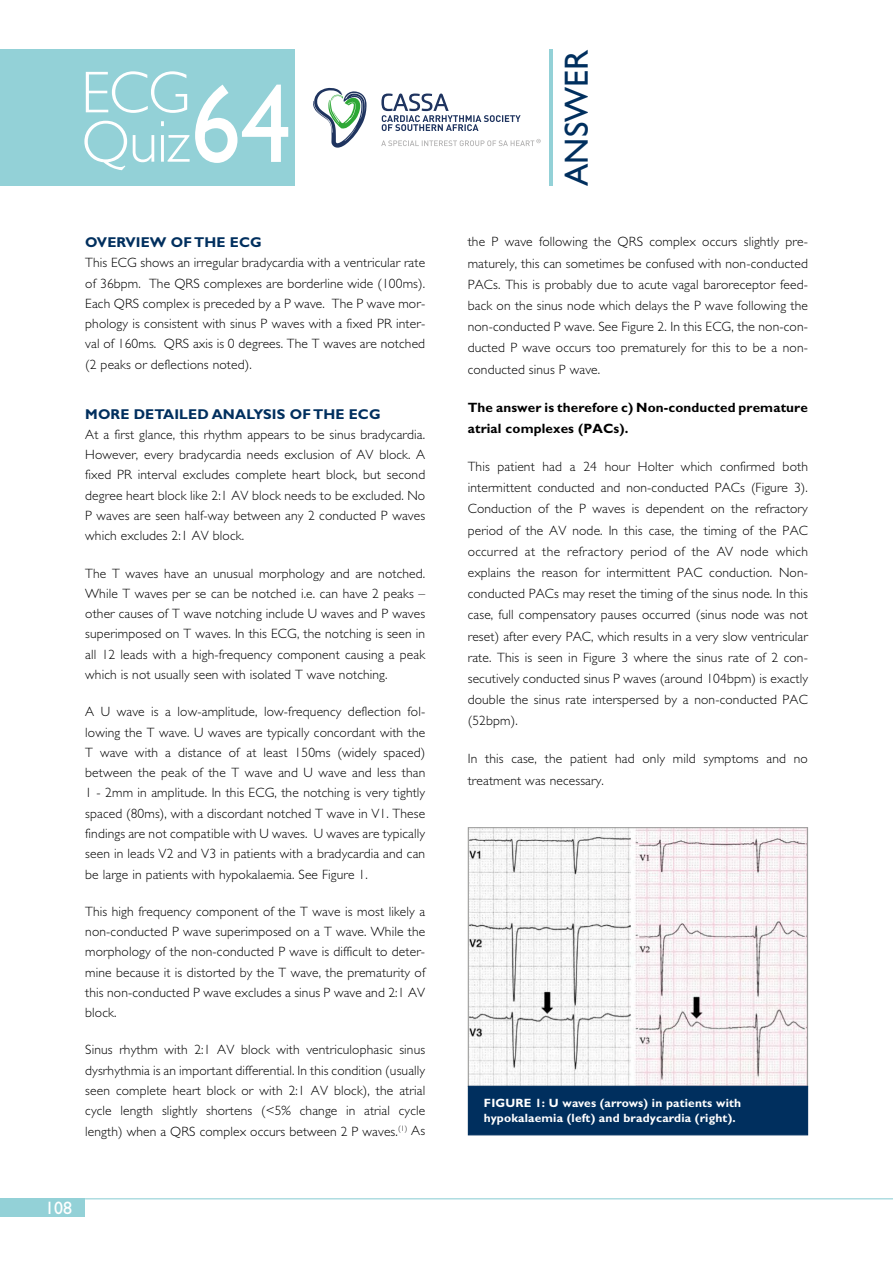
<style>
.page{position:relative;width:893px;height:1263px;background:#fff}
.page>*{position:absolute;margin:0;border:0;box-sizing:border-box;transform-origin:0 0}
.t1{font:111.9px "Gill Sans Std";color:#fff;scale:.9 1}
.t2{font:33.6px "Gill Sans Std";color:#002f5e}
.t3{font:18px "Gill Sans Std";color:#fff}
.t4{font:700 14.25px "Gill Sans Std";letter-spacing:.01em;color:#002f5e}
.t5{font:300 13.5px/20.2px "Gill Sans Std";letter-spacing:.01em;color:#000;text-align:justify}
.t6{font:700 13.5px/21.1px "Gill Sans Std";letter-spacing:.01em;color:#000}
.t7{font:700 12px/15px "Gill Sans Std";letter-spacing:.015em;color:#fff}
</style>
<div class="page">
<hr style="left:85px;top:1198px;width:808px;height:1px;background:#93d1d7">
<div style="left:0;top:1198px;width:85px;height:18px;background:#93d1d7"></div>
<div style="left:0;top:49px;width:294px;height:137px;background:#93d1d7"></div>
<svg style="left:86px;top:71px;width:101px;height:42px"></svg>
<svg style="left:84px;top:121px;width:106px;height:49px"></svg>
<svg style="left:313px;top:88px;width:54px;height:60px"></svg>
<svg style="left:381px;top:94px;width:140px;height:37px"></svg>
<svg style="left:381px;top:139px;width:160px;height:7px"></svg>
<hr style="left:549px;top:49px;width:4px;height:137px;background:#93d1d7">
<img style="left:470px;top:829px;width:336px;height:256px">
<div style="left:468px;top:827px;width:340px;height:260px;border:1px solid #9d9d9c"></div>
<div style="left:468px;top:1086px;width:340px;height:49px;background:#002f5e"></div>
<h1 class="t1" style="left:191px;top:60px;width:113px">64</h1>
<p class="t4" style="left:85px;top:234px;width:178px">OVERVIEW OF THE ECG</p>
<p class="t5" style="left:85px;top:253px;width:342px">This ECG shows an irregular bradycardia with a ventricular rate of 36bpm. The QRS complexes are borderline wide (100ms).<br>Each QRS complex is preceded by a P wave. The P wave mor&shy;phology is consistent with sinus P waves with a fixed PR inter&shy;val of 160ms. QRS axis is 0 degrees. The T waves are notched (2 peaks or deflections noted).</p>
<p class="t4" style="left:85px;top:405px;width:297px">MORE DETAILED ANALYSIS OF THE ECG</p>
<p class="t5" style="left:85px;top:424px;width:341px">At a first glance, this rhythm appears to be sinus bradycardia.<br>However, every bradycardia needs exclusion of AV block. A fixed PR interval excludes complete heart block, but second degree heart block like 2:1 AV block needs to be excluded. No P waves are seen half-way between any 2 conducted P waves which excludes 2:1 AV block.</p>
<p class="t5" style="left:85px;top:563px;width:341px">The T waves have an unusual morphology and are notched.<br>While T waves per se can be notched i.e. can have 2 peaks – other causes of T wave notching include U waves and P waves superimposed on T waves. In this ECG, the notching is seen in all 12 leads with a high-frequency component causing a peak which is not usually seen with isolated T wave notching.</p>
<p class="t5" style="left:85px;top:702px;width:341px">A U wave is a low-amplitude, low-frequency deflection fol&shy;lowing the T wave. U waves are typically concordant with the T wave with a distance of at least 150ms (widely spaced) between the peak of the T wave and U wave and less than 1 - 2mm in amplitude. In this ECG, the notching is very tightly spaced (80ms), with a discordant notched T wave in V1. These findings are not compatible with U waves. U waves are typically seen in leads V2 and V3 in patients with a bradycardia and can be large in patients with hypokalaemia. See Figure 1.</p>
<p class="t5" style="left:85px;top:901px;width:341px">This high frequency component of the T wave is most likely a non-conducted P wave superimposed on a T wave. While the morphology of the non-conducted P wave is difficult to deter&shy;mine because it is distorted by the T wave, the prematurity of this non-conducted P wave excludes a sinus P wave and 2:1 AV block.</p>
<p class="t5" style="left:85px;top:1040px;width:341px">Sinus rhythm with 2:1 AV block with ventriculophasic sinus dysrhythmia is an important differential. In this condition (usually seen complete heart block or with 2:1 AV block), the atrial cycle length slightly shortens (&lt;5% change in atrial cycle length) when a QRS complex occurs between 2 P waves.<sup>(1)</sup> As</p>
<h3 class="t3" style="left:45px;top:1197px;width:28px">108</h3>
<h2 class="t2" style="left:557px;top:186px;width:138px;rotate:-90deg">ANSWER</h2>
<p class="t5" style="left:468px;top:231px;width:342px;line-height:21.1px">the P wave following the QRS complex occurs slightly pre&shy;maturely, this can sometimes be confused with non-conducted PACs. This is probably due to acute vagal baroreceptor feed&shy;back on the sinus node which delays the P wave following the non-conducted P wave. See Figure 2. In this ECG, the non-con&shy;ducted P wave occurs too prematurely for this to be a non&shy;conducted sinus P wave.</p>
<p class="t6" style="left:468px;top:396px;width:342px">The answer is therefore c) Non-conducted premature atrial complexes (PACs).</p>
<p class="t5" style="left:468px;top:456px;width:342px;line-height:21.1px">This patient had a 24 hour Holter which confirmed both intermittent conducted and non-conducted PACs (Figure 3).<br>Conduction of the P waves is dependent on the refractory period of the AV node. In this case, the timing of the PAC occurred at the refractory period of the AV node which explains the reason for intermittent PAC conduction. Non&shy;conducted PACs may reset the timing of the sinus node. In this case, full compensatory pauses occurred (sinus node was not reset) after every PAC, which results in a very slow ventricular rate. This is seen in Figure 3 where the sinus rate of 2 con&shy;secutively conducted sinus P waves (around 104bpm) is exactly double the sinus rate interspersed by a non-conducted PAC (52bpm).</p>
<p class="t5" style="left:468px;top:748px;width:342px;line-height:21.1px">In this case, the patient had only mild symptoms and no treatment was necessary.</p>
<p class="t7" style="left:484px;top:1095px;width:259px">FIGURE 1: U waves (arrows) in patients with hypokalaemia (left) and bradycardia (right).</p>
</div>
